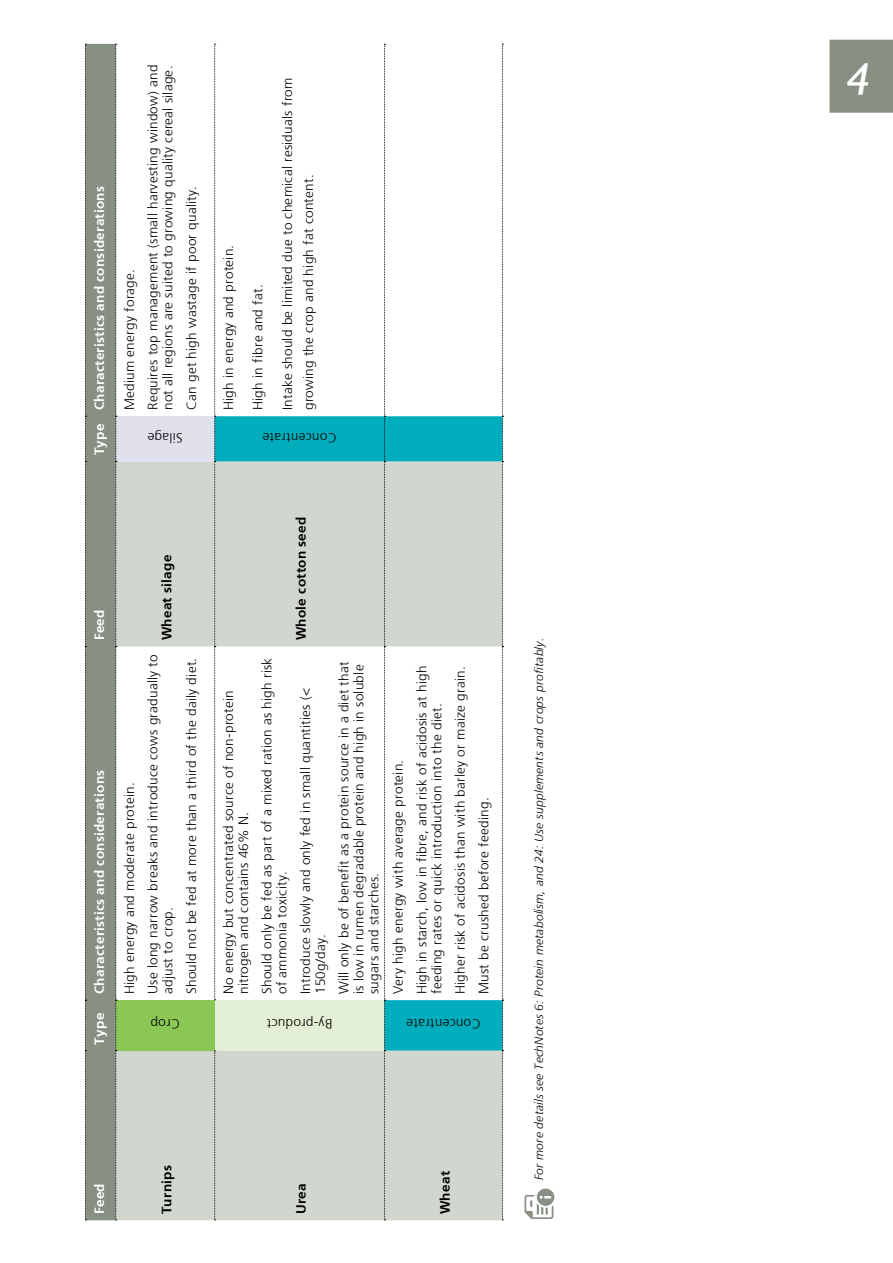
<style>
.page{position:relative;width:893px;height:1263px;background:#fff}
.page>*{position:absolute;margin:0;border:0;box-sizing:border-box;transform-origin:0 0}
.t1{font:italic 500 48px "Agenda";color:#fff}
.t2{font:300 13.5px/23.5px "Frutiger";letter-spacing:.02em;color:#000}
.t3{font:700 13.5px "Frutiger";letter-spacing:.02em;color:#fff}
.t4{font:700 13.5px "Frutiger";letter-spacing:.02em;color:#000}
.t5{font:italic 300 12px "Frutiger";letter-spacing:.02em;color:#000}
</style>
<div class="page">
<svg style="left:117px;top:461px;width:385px;height:759px;fill:#d1d6cf"></svg>
<div style="left:116px;top:1000px;width:99px;height:50px;background:#8ac755"></div>
<div style="left:116px;top:416px;width:99px;height:45px;background:#e1e0ed"></div>
<svg style="left:215px;top:416px;width:287px;height:634px"></svg>
<svg style="left:214px;top:1050px;width:2px;height:170px"></svg>
<svg style="left:502px;top:44px;width:1px;height:1176px"></svg>
<svg style="left:384px;top:44px;width:2px;height:1176px"></svg>
<svg style="left:85px;top:44px;width:32px;height:1176px;background:#878f82"></svg>
<svg style="left:214px;top:44px;width:2px;height:956px;background:#b5baba"></svg>
<div style="left:829px;top:40px;width:64px;height:73px;background:#879082"></div>
<svg style="left:524px;top:1188px;width:31px;height:31px"></svg>
<p class="t3" style="left:91px;top:455px;width:271px;rotate:-90deg">Type Characteristics and considerations</p>
<p class="t2" style="left:118px;top:410px;width:347px;rotate:-90deg">Medium energy forage.<br>Requires top management (small harvesting window) and</p>
<p class="t2" style="left:156px;top:410px;width:346px;rotate:-90deg">not all regions are suited to growing quality cereal silage.<br>Can get high wastage if poor quality.</p>
<p class="t2" style="left:183px;top:449px;width:37px;rotate:-180deg">Silage</p>
<p class="t2" style="left:214px;top:410px;width:334px;line-height:29.5px;rotate:-90deg">High in energy and protein.<br>High in fibre and fat.<br>Intake should be limited due to chemical residuals from</p>
<p class="t2" style="left:297px;top:410px;width:237px;rotate:-90deg">growing the crop and high fat content.</p>
<p class="t2" style="left:337px;top:449px;width:75px;rotate:-180deg">Concentrate</p>
<p class="t3" style="left:91px;top:640px;width:32px;rotate:-90deg">Feed</p>
<p class="t3" style="left:91px;top:994px;width:226px;rotate:-90deg">Characteristics and considerations</p>
<p class="t3" style="left:91px;top:1044px;width:33px;rotate:-90deg">Type</p>
<p class="t4" style="left:159px;top:640px;width:87px;rotate:-90deg">Wheat silage</p>
<p class="t2" style="left:118px;top:994px;width:341px;rotate:-90deg">High energy and moderate protein.<br>Use long narrow breaks and introduce cows gradually to</p>
<p class="t2" style="left:156px;top:994px;width:338px;rotate:-90deg">adjust to crop.<br>Should not be fed at more than a third of the daily diet.</p>
<p class="t2" style="left:180px;top:1035px;width:31px;rotate:-180deg">Crop</p>
<p class="t2" style="left:221px;top:994px;width:305px;line-height:15px;rotate:-90deg">No energy but concentrated source of non-protein nitrogen and contains 46% N.</p>
<p class="t4" style="left:293px;top:640px;width:125px;rotate:-90deg">Whole cotton seed</p>
<p class="t2" style="left:260px;top:994px;width:338px;line-height:15px;rotate:-90deg">Should only be fed as part of a mixed ration as high risk of ammonia toxicity.</p>
<p class="t2" style="left:298px;top:994px;width:308px;line-height:15px;rotate:-90deg">Introduce slowly and only fed in small quantities (&lt;<br>150g/day.</p>
<p class="t2" style="left:337px;top:994px;width:334px;line-height:15px;rotate:-90deg">Will only be of benefit as a protein source in a diet that is low in rumen degradable protein and high in soluble sugars and starches.</p>
<p class="t2" style="left:332px;top:1035px;width:67px;rotate:-180deg">By-product</p>
<p class="t2" style="left:387px;top:994px;width:330px;rotate:-90deg">Very high energy with average protein.<br>High in starch, low in fibre, and risk of acidosis at high</p>
<p class="t2" style="left:425px;top:994px;width:329px;rotate:-90deg">feeding rates or quick introduction into the diet.<br>Higher risk of acidosis than with barley or maize grain.<br>Must be crushed before feeding.</p>
<p class="t2" style="left:480px;top:1035px;width:75px;rotate:-180deg">Concentrate</p>
<p class="t3" style="left:91px;top:1214px;width:32px;rotate:-90deg">Feed</p>
<p class="t4" style="left:159px;top:1214px;width:50px;rotate:-90deg">Turnips</p>
<p class="t4" style="left:293px;top:1214px;width:32px;rotate:-90deg">Urea</p>
<p class="t4" style="left:437px;top:1214px;width:45px;rotate:-90deg">Wheat</p>
<p class="t5" style="left:532px;top:1180px;width:544px;rotate:-90deg">For more details see TechNotes 6: Protein metabolism, and 24: Use supplements and crops profitably.</p>
<h1 class="t1" style="left:847px;top:50px;width:25px">4</h1>
</div>
